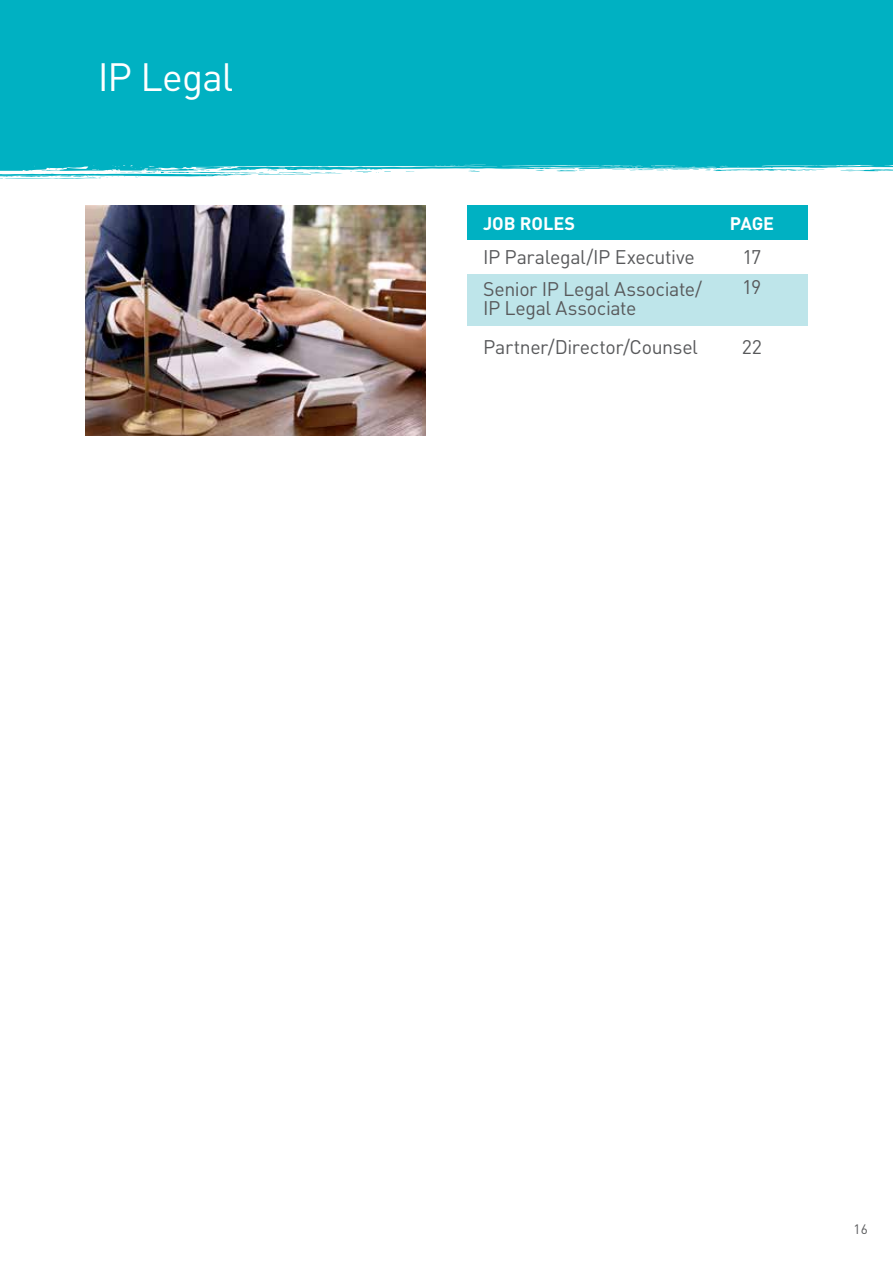
<style>
.page{position:relative;width:893px;height:1263px;background:#fff}
.page>*{position:absolute;margin:0;border:0;box-sizing:border-box;transform-origin:0 0}
.t1{font:39px "DIN Pro";letter-spacing:-.025em;color:#fff}
.t2{font:19.5px/32.2px "DIN Pro";letter-spacing:-.02em;color:#58595b}
.t3{font:700 18px "DIN Pro";color:#fff}
.t4{font:13.5px "DIN Pro";color:#58595b}
</style>
<div class="page">
<div style="left:0;top:0;width:893px;height:123px;background:#00b1c2"></div>
<svg style="left:0;top:123px;width:893px;height:56px;background:#2cbecc"></svg>
<div style="left:468px;top:206px;width:340px;height:34px;background:#00b1c2"></div>
<div style="left:468px;top:274px;width:340px;height:51px;background:#bee5ea"></div>
<img style="left:85px;top:206px;width:340px;height:229px">
<h1 class="t1" style="left:98px;top:46px;width:137px">IP Legal</h1>
<p class="t3" style="left:483px;top:211px;width:94px">JOB ROLES</p>
<p class="t3" style="left:730px;top:211px;width:46px">PAGE</p>
<p class="t2" style="left:483px;top:238px;width:221px">IP Paralegal/IP Executive<br>Senior IP Legal Associate/</p>
<p class="t2" style="left:483px;top:287px;width:216px;line-height:39px">IP Legal Associate<br>Partner/Director/Counsel</p>
<p class="t2" style="left:742px;top:239px;width:21px;line-height:30.5px">17<br>19</p>
<p class="t2" style="left:742px;top:329px;width:22px">22</p>
<p class="t4" style="left:854px;top:1218px;width:16px">16</p>
</div>
